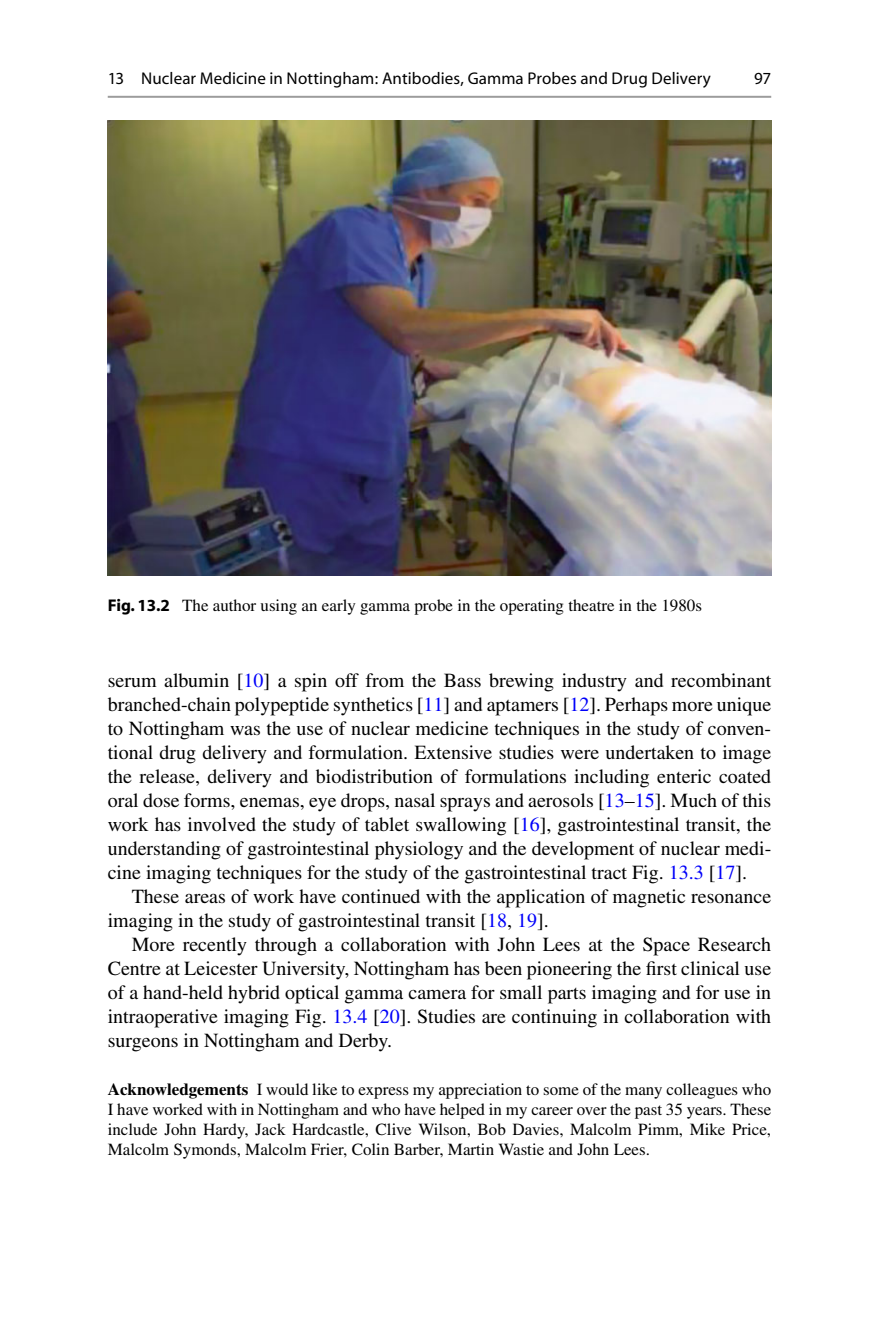
<style>
.page{position:relative;width:879px;height:1333px;background:#fff}
.page>*{position:absolute;margin:0;border:0;box-sizing:border-box;transform-origin:0 0}
.t1{font:20px/24px "Njsgqf Sqtdxd Times";color:#000;text-align:justify}
.t2{font:17px/20px "Njsgqf Sqtdxd Times";color:#000;text-align:justify}
.t3{font:17px "Ylxjpt Xvyrhg Myriad";letter-spacing:.005em;color:#000}
.s1{font-family:"Tfsjmv Ckmtqr Myriad";font-weight:700}
.s2{color:#0000fa}
.s3{font-family:"Wcxgtn Sryxwk Times";font-weight:700}
</style>
<div class="page">
<img style="left:108px;top:121px;width:663px;height:454px">
<hr style="left:108px;top:96px;width:663px;height:2px;background:#9c9c9c">
<p class="t3" style="left:108px;top:72px;width:605px">13 Nuclear Medicine in Nottingham: Antibodies, Gamma Probes and Drug Delivery</p>
<p class="t3" style="left:754px;top:72px;width:19px">97</p>
<p class="t2" style="left:108px;top:597px;width:596px"><span class="s1">Fig. 13.2</span> The author using an early gamma probe in the operating theatre in the 1980s</p>
<p class="t1" style="left:108px;top:670px;width:665px">serum albumin [ <span class="s2">10</span> ] a spin off from the Bass brewing industry and recombinant branched-chain polypeptide synthetics [ <span class="s2">11</span> ] and aptamers [ <span class="s2">12</span> ]. Perhaps more unique to Nottingham was the use of nuclear medicine techniques in the study of conven&shy;tional drug delivery and formulation. Extensive studies were undertaken to image the release, delivery and biodistribution of formulations including enteric coated oral dose forms, enemas, eye drops, nasal sprays and aerosols [ <span class="s2">13</span> – <span class="s2">15</span> ]. Much of this work has involved the study of tablet swallowing [ <span class="s2">16</span> ], gastrointestinal transit, the understanding of gastrointestinal physiology and the development of nuclear medi&shy;cine imaging techniques for the study of the gastrointestinal tract Fig. <span class="s2">13.3</span> [ <span class="s2">17</span> ].</p>
<p class="t1" style="left:108px;top:886px;width:665px;text-indent:24px">These areas of work have continued with the application of magnetic resonance imaging in the study of gastrointestinal transit [ <span class="s2">18</span> , <span class="s2">19</span> ].</p>
<p class="t1" style="left:108px;top:934px;width:665px;text-indent:24px">More recently through a collaboration with John Lees at the Space Research Centre at Leicester University, Nottingham has been pioneering the first clinical use of a hand-held hybrid optical gamma camera for small parts imaging and for use in intraoperative imaging Fig. <span class="s2">13.4</span> [ <span class="s2">20</span> ]. Studies are continuing in collaboration with surgeons in Nottingham and Derby.</p>
<p class="t2" style="left:108px;top:1080px;width:665px"><span class="s3">Acknowledgements</span> I would like to express my appreciation to some of the many colleagues who I have worked with in Nottingham and who have helped in my career over the past 35 years. These include John Hardy, Jack Hardcastle, Clive Wilson, Bob Davies, Malcolm Pimm, Mike Price, Malcolm Symonds, Malcolm Frier, Colin Barber, Martin Wastie and John Lees.</p>
</div>
